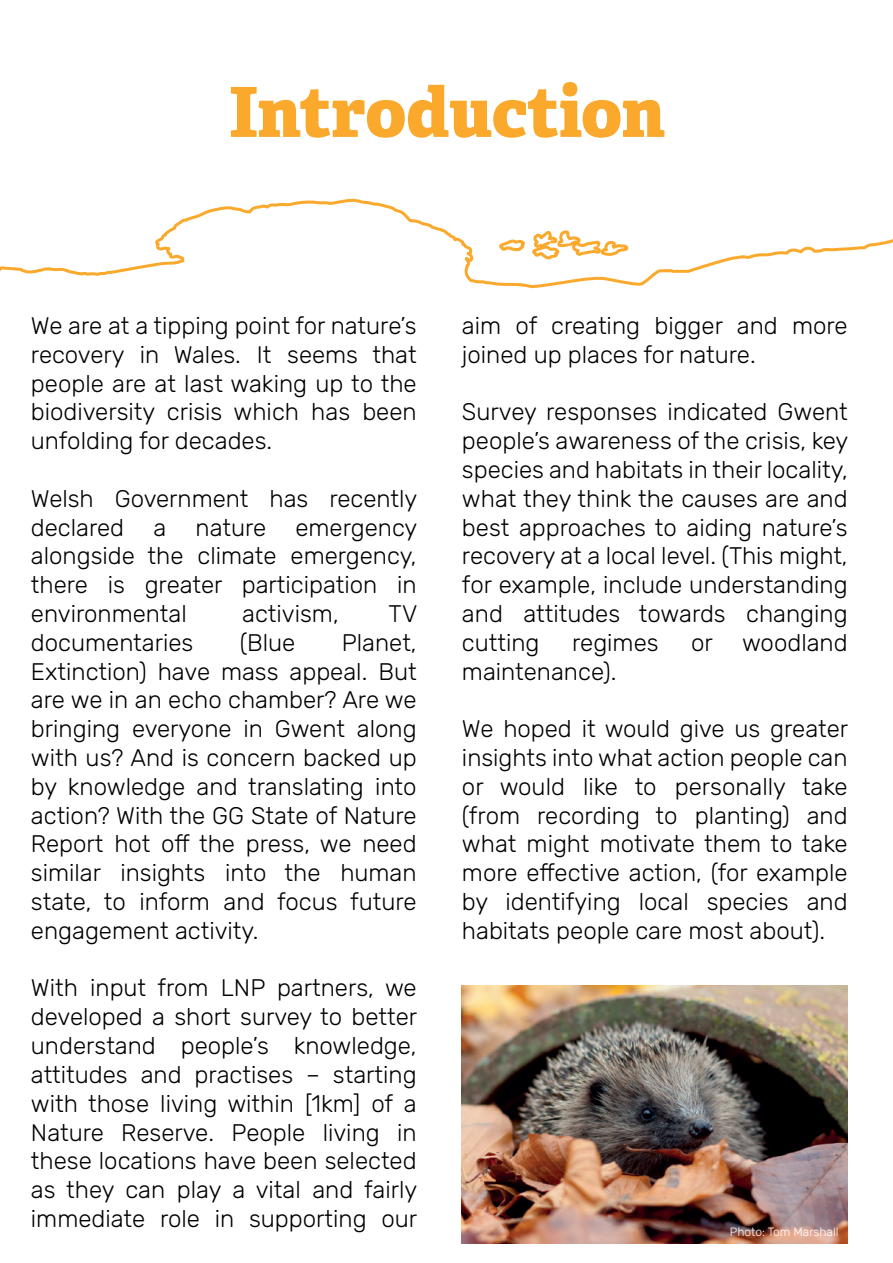
<style>
.page{position:relative;width:893px;height:1263px;background:#fff}
.page>*{position:absolute;margin:0;border:0;box-sizing:border-box;transform-origin:0 0}
.t1{font:800 69px "Adelle";color:#faa92c}
.t2{font:300 24px/28.8px "Rubik";color:#000001;text-align:justify}
.t3{font:300 12px "Rubik";color:#fff}
</style>
<div class="page">
<svg style="left:0;top:198px;width:893px;height:88px"></svg>
<svg style="left:497px;top:213px;width:133px;height:76px"></svg>
<img style="left:462px;top:985px;width:386px;height:258px">
<h1 class="t1" style="left:229px;top:60px;width:437px">Introduction</h1>
<p class="t2" style="left:31px;top:312px;width:387px">We are at a tipping point for nature’s recovery in Wales. It seems that people are at last waking up to the biodiversity crisis which has been unfolding for decades.</p>
<p class="t2" style="left:31px;top:485px;width:388px">Welsh Government has recently declared a nature emergency alongside the climate emergency, there is greater participation in environmental</p>
<p class="t2" style="left:242px;top:600px;width:98px">activism,</p>
<p class="t2" style="left:389px;top:600px;width:30px">TV</p>
<p class="t2" style="left:31px;top:629px;width:164px">documentaries</p>
<p class="t2" style="left:240px;top:629px;width:57px">(Blue</p>
<p class="t2" style="left:31px;top:629px;width:387px;text-indent:311px">Planet, Extinction) have mass appeal. But are we in an echo chamber? Are we bringing everyone in Gwent along with us? And is concern backed up by knowledge and translating into action? With the GG State of Nature Report hot off the press, we need similar insights into the human state, to inform and focus future engagement activity.</p>
<p class="t2" style="left:31px;top:974px;width:388px">With input from LNP partners, we developed a short survey to better understand people’s knowledge, attitudes and practises – starting with those living within [1km] of a Nature Reserve. People living in these locations have been selected as they can play a vital and fairly immediate role in supporting our</p>
<p class="t2" style="left:462px;top:312px;width:387px">aim of creating bigger and more joined up places for nature.</p>
<p class="t2" style="left:462px;top:398px;width:388px">Survey responses indicated Gwent people’s awareness of the crisis, key species and habitats in their locality, what they think the causes are and best approaches to aiding nature’s recovery at a local level. (This might, for example, include understanding and attitudes towards changing cutting</p>
<p class="t2" style="left:572px;top:629px;width:88px">regimes</p>
<p class="t2" style="left:691px;top:629px;width:158px">or woodland</p>
<p class="t2" style="left:462px;top:657px;width:156px">maintenance).</p>
<p class="t2" style="left:462px;top:715px;width:388px">We hoped it would give us greater insights into what action people can or would like to personally take (from recording to planting) and what might motivate them to take more effective action, (for example by identifying local species and habitats people care most about).</p>
<p class="t3" style="left:730px;top:1225px;width:110px">Photo: Tom Marshall</p>
</div>
